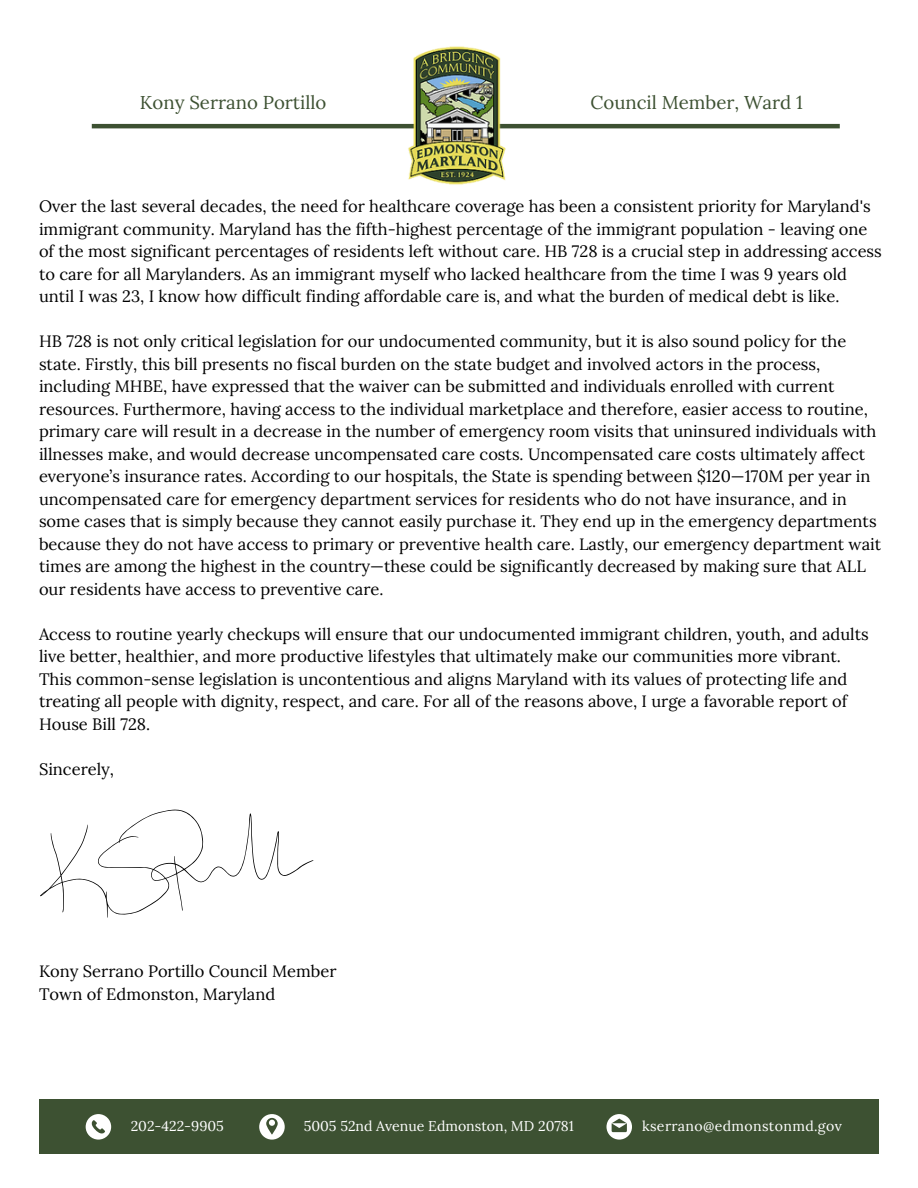
<style>
.page{position:relative;width:918px;height:1188px;background:#fff}
.page>*{position:absolute;margin:0;border:0;box-sizing:border-box;transform-origin:0 0}
.t1{font:18.6px "Lora";color:#3d5132}
.t2{font:16.5px/22.5px "Lora";color:#000}
.t3{font:14.1px "Lora";color:#fff}
.t4{font:14.1px "Lora";letter-spacing:.025em;color:#fff}
</style>
<div class="page">
<div style="left:39px;top:1100px;width:840px;height:54px;background:#3d5132"></div>
<svg style="left:86px;top:1114px;width:25px;height:26px"></svg>
<svg style="left:259px;top:1114px;width:26px;height:26px"></svg>
<svg style="left:607px;top:1114px;width:25px;height:26px"></svg>
<hr style="left:92px;top:124px;width:748px;height:4px;background:#3d5132">
<img style="left:407px;top:46px;width:104px;height:139px">
<svg style="left:40px;top:809px;width:274px;height:109px"></svg>
<p class="t1" style="left:140px;top:90px;width:188px">Kony Serrano Portillo</p>
<p class="t1" style="left:590px;top:90px;width:214px">Council Member, Ward 1</p>
<p class="t2" style="left:39px;top:195px;width:844px">Over the last several decades, the need for healthcare coverage has been a consistent priority for Maryland's immigrant community. Maryland has the fifth-highest percentage of the immigrant population - leaving one of the most significant percentages of residents left without care. HB 728 is a crucial step in addressing access to care for all Marylanders. As an immigrant myself who lacked healthcare from the time I was 9 years old until I was 23, I know how difficult finding affordable care is, and what the burden of medical debt is like.</p>
<p class="t2" style="left:39px;top:330px;width:844px">HB 728 is not only critical legislation for our undocumented community, but it is also sound policy for the state. Firstly, this bill presents no fiscal burden on the state budget and involved actors in the process, including MHBE, have expressed that the waiver can be submitted and individuals enrolled with current resources. Furthermore, having access to the individual marketplace and therefore, easier access to routine, primary care will result in a decrease in the number of emergency room visits that uninsured individuals with illnesses make, and would decrease uncompensated care costs. Uncompensated care costs ultimately affect everyone’s insurance rates. According to our hospitals, the State is spending between $120—170M per year in uncompensated care for emergency department services for residents who do not have insurance, and in some cases that is simply because they cannot easily purchase it. They end up in the emergency departments because they do not have access to primary or preventive health care. Lastly, our emergency department wait times are among the highest in the country—these could be significantly decreased by making sure that ALL our residents have access to preventive care.</p>
<p class="t2" style="left:39px;top:622px;width:831px">Access to routine yearly checkups will ensure that our undocumented immigrant children, youth, and adults live better, healthier, and more productive lifestyles that ultimately make our communities more vibrant.<br>This common-sense legislation is uncontentious and aligns Maryland with its values of protecting life and treating all people with dignity, respect, and care. For all of the reasons above, I urge a favorable report of House Bill 728.</p>
<p class="t2" style="left:39px;top:757px;width:77px">Sincerely,</p>
<p class="t2" style="left:39px;top:960px;width:299px">Kony Serrano Portillo Council Member<br>Town of Edmonston, Maryland</p>
<p class="t3" style="left:131px;top:1117px;width:95px">202-422-9905</p>
<p class="t3" style="left:304px;top:1117px;width:272px">5005 52nd Avenue Edmonston, MD 20781</p>
<p class="t4" style="left:642px;top:1117px;width:201px">kserrano@edmonstonmd.gov</p>
</div>
